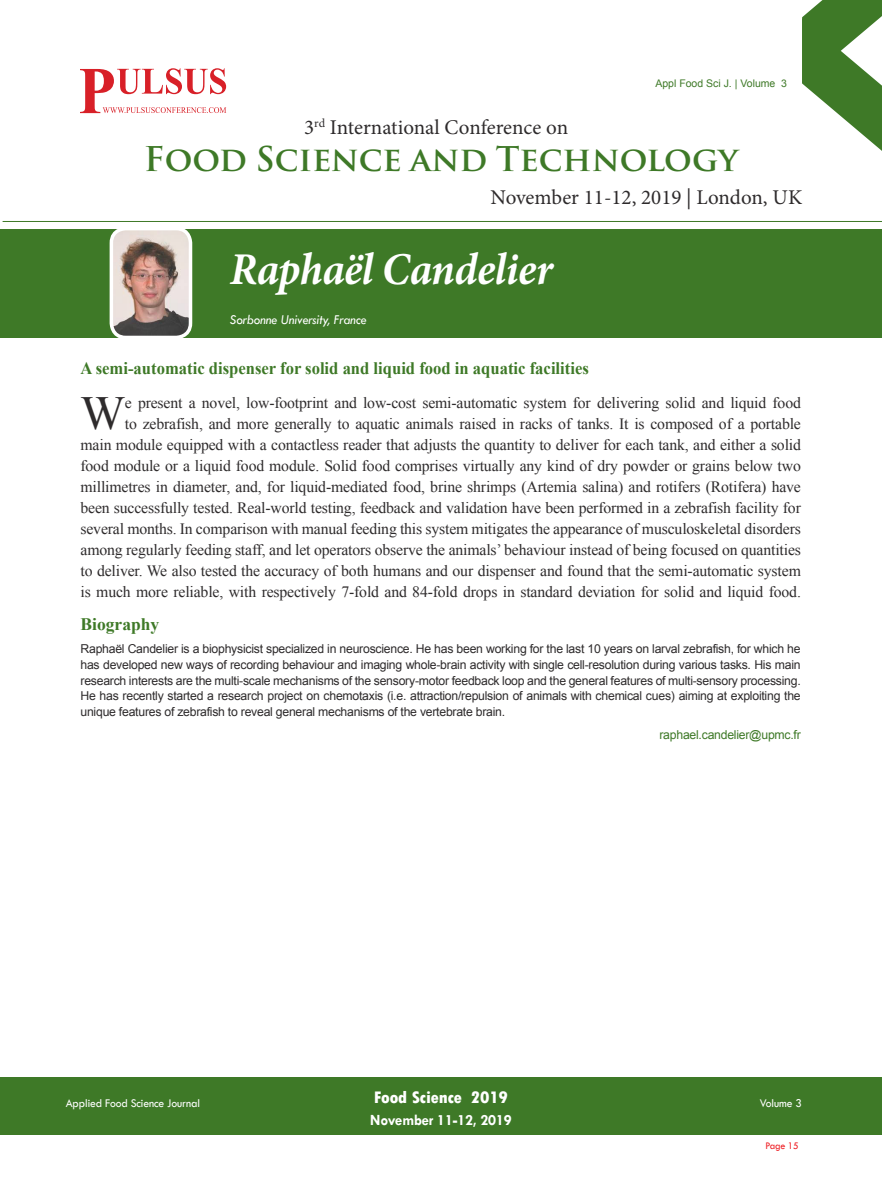
<style>
.page{position:relative;width:882px;height:1197px;background:#fff}
.page>*{position:absolute;margin:0;border:0;box-sizing:border-box;transform-origin:0 0}
.Bio_Heading{font:47.43px "Times New Roman";color:#2e2b2c}
.t1{font:italic 700 45.5px "Minion Pro";letter-spacing:-.015em;color:#fff;scale:.95 1}
.t2{font:700 33.25px "Trajan Pro";color:#3e7927}
.t3{font:21px "Minion Pro";color:#2e2b2c}
.Bio_Heading-2{font:700 17.5px "Times New Roman";color:#3e7927;scale:.95 1}
.t4{font:800 condensed 17.5px "Tw Cen";letter-spacing:-.01em;color:#fff;scale:1.1 1}
.Bio_Heading-3{font:700 17.5px "Times New Roman";color:#3e7927}
.Bio_Heading-4{font:15.75px/21px "Times New Roman";letter-spacing:-.01em;color:#2e2b2c;text-align:right}
.t5{font:700 15.75px "Tw Cen";letter-spacing:-.01em;color:#fff;scale:.95 1}
.t6{font:italic 14px "Tw Cen";letter-spacing:-.01em;color:#fff;scale:.95 1}
.Biography{font:12.25px/15.8px "Arial";letter-spacing:-.02em;color:#2e2b2c;text-align:justify}
.t7{font:12.25px "Tw Cen";letter-spacing:-.01em;color:#fff;scale:.95 1}
.Biography-2{font:12.25px "Arial";letter-spacing:-.02em;color:#3e7927}
.t8{font:10.5px "Arial";color:#3e7927}
.t9{font:10.5px "Tw Cen";letter-spacing:-.02em;color:#ee1d23;scale:.95 1}
</style>
<div class="page">
<div style="left:0;top:1077px;width:882px;height:58px;background:#3e7927"></div>
<hr style="left:3px;top:221px;width:879px;height:1px;background:#3e7927">
<svg style="left:81px;top:68px;width:145px;height:45px"></svg>
<svg style="left:802px;top:0;width:80px;height:151px"></svg>
<div style="left:0;top:229px;width:882px;height:108px;background:#3e7927"></div>
<img style="left:111px;top:230px;width:80px;height:106px">
<div style="left:110px;top:227px;width:82px;height:112px;border:4px solid #fff;border-radius:14px"></div>
<h3 class="t3" style="left:304px;top:113px;width:265px">3<sup>rd</sup> International Conference on</h3>
<p class="t8" style="left:655px;top:76px;width:133px">Appl Food Sci J. | Volume 3</p>
<h3 class="t2" style="left:144px;top:138px;width:596px">Food Science and Technology</h3>
<h3 class="t3" style="left:491px;top:183px;width:313px">November 11-12, 2019 | London, UK</h3>
<p class="t1" style="left:230px;top:237px;width:342px">Raphaël Candelier</p>
<p class="t6" style="left:230px;top:311px;width:146px">Sorbonne University, France</p>
<p class="Bio_Heading-2" style="left:81px;top:356px;width:537px">A semi-automatic dispenser for solid and liquid food in aquatic facilities</p>
<p class="Bio_Heading" style="left:81px;top:381px;width:46px">W</p>
<p class="Bio_Heading-4" style="left:81px;top:392px;width:722px">e present a novel, low-footprint and low-cost semi-automatic system for delivering solid and liquid food<br>to zebrafish, and more generally to aquatic animals raised in racks of tanks. It is composed of a portable<br>main module equipped with a contactless reader that adjusts the quantity to deliver for each tank, and either a solid food module or a liquid food module. Solid food comprises virtually any kind of dry powder or grains below two millimetres in diameter, and, for liquid-mediated food, brine shrimps (Artemia salina) and rotifers (Rotifera) have been successfully tested. Real-world testing, feedback and validation have been performed in a zebrafish facility for several months. In comparison with manual feeding this system mitigates the appearance of musculoskeletal disorders among regularly feeding staff, and let operators observe the animals’ behaviour instead of being focused on quantities to deliver. We also tested the accuracy of both humans and our dispenser and found that the semi-automatic system is much more reliable, with respectively 7-fold and 84-fold drops in standard deviation for solid and liquid food.</p>
<p class="Bio_Heading-3" style="left:81px;top:612px;width:80px">Biography</p>
<p class="Biography" style="left:81px;top:641px;width:722px">Raphaël Candelier is a biophysicist specialized in neuroscience. He has been working for the last 10 years on larval zebrafish, for which he has developed new ways of recording behaviour and imaging whole-brain activity with single cell-resolution during various tasks. His main research interests are the multi-scale mechanisms of the sensory-motor feedback loop and the general features of multi-sensory processing.<br>He has recently started a research project on chemotaxis (i.e. attraction/repulsion of animals with chemical cues) aiming at exploiting the unique features of zebrafish to reveal general mechanisms of the vertebrate brain.</p>
<p class="Biography-2" style="left:659px;top:727px;width:143px">raphael.candelier@upmc.fr</p>
<p class="t7" style="left:66px;top:1096px;width:143px">Applied Food Science Journal</p>
<p class="t4" style="left:374px;top:1087px;width:123px">Food Science 2019</p>
<p class="t5" style="left:370px;top:1111px;width:151px">November 11-12, 2019</p>
<p class="t7" style="left:760px;top:1095px;width:46px">Volume 3</p>
<p class="t9" style="left:765px;top:1140px;width:37px">Page 15</p>
</div>
